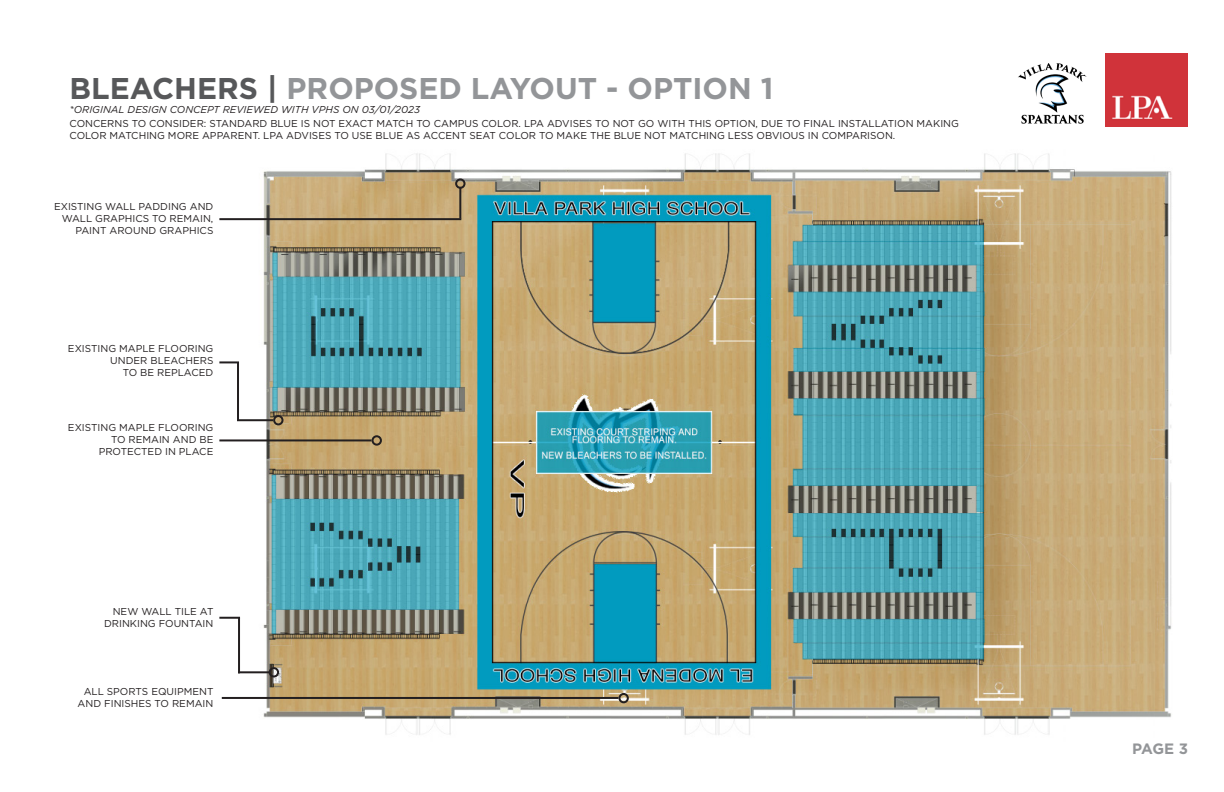
<style>
.page{position:relative;width:1224px;height:792px;background:#fff}
.page>*{position:absolute;margin:0;border:0;box-sizing:border-box;transform-origin:0 0}
.t1{font:700 30px "Gotham";color:#939598}
.t2{font:700 15px "Gotham";color:#939598}
.t3{font:10px/12px "Gotham";color:#231f20;text-align:right}
.t4{font:italic 10px "Gotham";color:#231f20}
.s1{color:#57585a}
</style>
<div class="page">
<img style="left:1105px;top:54px;width:83px;height:73px">
<img style="left:1018px;top:63px;width:69px;height:61px">
<img style="left:253px;top:153px;width:919px;height:582px">
<div style="left:273px;top:415px;width:11px;height:10px;border:2px solid #231f20;border-radius:50%"></div>
<div style="left:618px;top:693px;width:11px;height:10px;border:2px solid #231f20;border-radius:50%"></div>
<hr style="left:222px;top:697px;width:396px;height:2px;background:#231f20">
<div style="left:372px;top:435px;width:10px;height:11px;border:2px solid #231f20;border-radius:50%"></div>
<hr style="left:219px;top:439px;width:153px;height:2px;background:#231f20">
<div style="left:455px;top:178px;width:11px;height:11px;border:2px solid #231f20;border-radius:50%"></div>
<hr style="left:459px;top:187px;width:2px;height:32px;background:#231f20">
<hr style="left:219px;top:218px;width:242px;height:2px;background:#231f20">
<hr style="left:219px;top:617px;width:21px;height:2px;background:#231f20">
<hr style="left:238px;top:618px;width:2px;height:55px;background:#231f20">
<hr style="left:238px;top:671px;width:32px;height:2px;background:#231f20">
<div style="left:269px;top:667px;width:10px;height:11px;border:2px solid #231f20;border-radius:50%"></div>
<hr style="left:237px;top:362px;width:2px;height:58px;background:#231f20">
<hr style="left:237px;top:419px;width:36px;height:2px;background:#231f20">
<hr style="left:219px;top:361px;width:20px;height:2px;background:#231f20">
<p class="t1" style="left:70px;top:68px;width:705px"><span class="s1">BLEACHERS |</span> PROPOSED LAYOUT - OPTION 1</p>
<p class="t4" style="left:70px;top:103px;width:352px">*ORIGINAL DESIGN CONCEPT REVIEWED WITH VPHS ON 03/01/2023</p>
<p class="t3" style="left:70px;top:118px;width:891px;text-align:left">CONCERNS TO CONSIDER: STANDARD BLUE IS NOT EXACT MATCH TO CAMPUS COLOR. LPA ADVISES TO NOT GO WITH THIS OPTION, DUE TO FINAL INSTALLATION MAKING<br>COLOR MATCHING MORE APPARENT. LPA ADVISES TO USE BLUE AS ACCENT SEAT COLOR TO MAKE THE BLUE NOT MATCHING LESS OBVIOUS IN COMPARISON.</p>
<p class="t3" style="left:54px;top:200px;width:161px">EXISTING WALL PADDING AND<br>WALL GRAPHICS TO REMAIN,<br>PAINT AROUND GRAPHICS</p>
<p class="t3" style="left:68px;top:343px;width:147px">EXISTING MAPLE FLOORING</p>
<p class="t3" style="left:110px;top:355px;width:105px">UNDER BLEACHERS</p>
<p class="t3" style="left:123px;top:367px;width:92px">TO BE REPLACED</p>
<p class="t3" style="left:68px;top:422px;width:147px">EXISTING MAPLE FLOORING</p>
<p class="t3" style="left:111px;top:434px;width:104px">TO REMAIN AND BE</p>
<p class="t3" style="left:99px;top:446px;width:116px">PROTECTED IN PLACE</p>
<p class="t3" style="left:113px;top:605px;width:102px">NEW WALL TILE AT</p>
<p class="t3" style="left:104px;top:617px;width:111px">DRINKING FOUNTAIN</p>
<p class="t3" style="left:84px;top:685px;width:131px">ALL SPORTS EQUIPMENT</p>
<p class="t3" style="left:78px;top:697px;width:137px">AND FINISHES TO REMAIN</p>
<p class="t2" style="left:1132px;top:739px;width:57px">PAGE 3</p>
</div>
